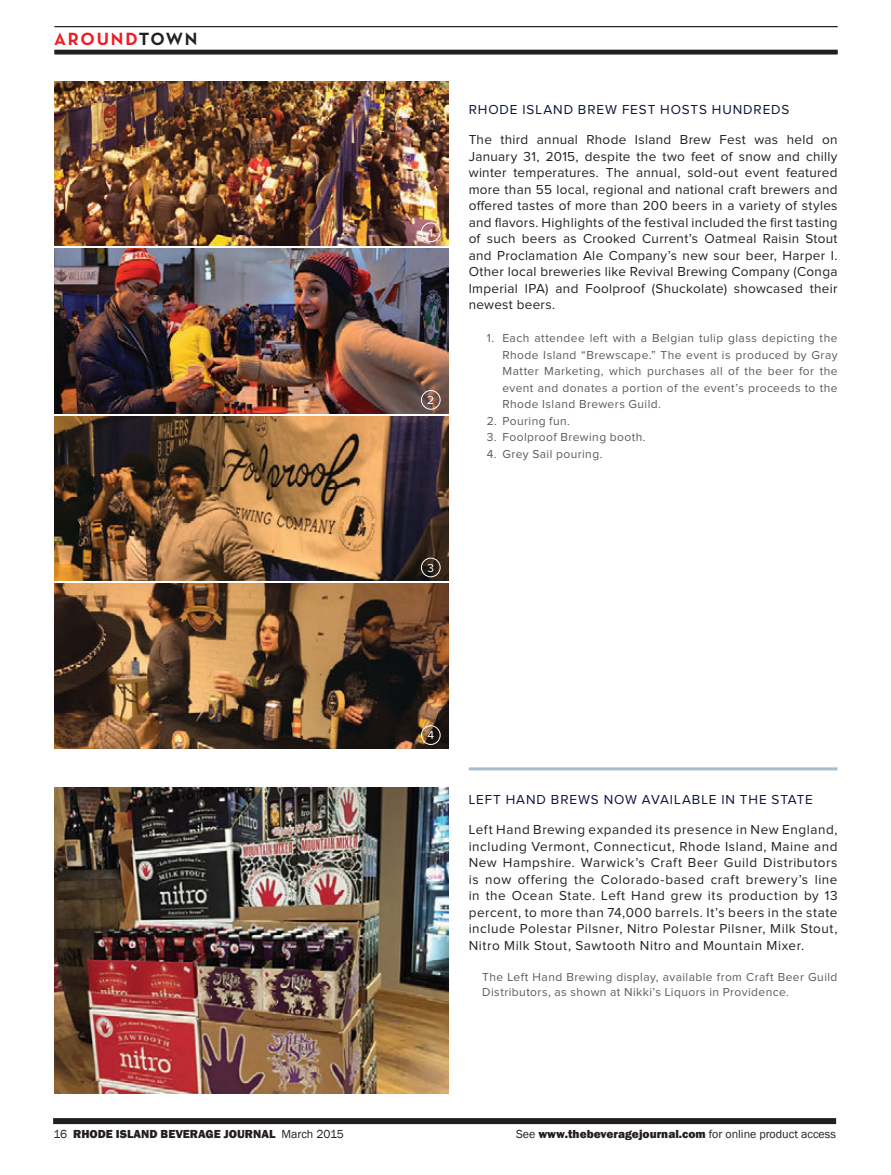
<style>
.page{position:relative;width:891px;height:1175px;background:#fff}
.page>*{position:absolute;margin:0;border:0;box-sizing:border-box;transform-origin:0 0}
.t1{font:700 18px "Neutra Text";letter-spacing:.1em;color:#ee1d23}
.t2{font:13.5px/16.5px "Proxima Nova";letter-spacing:.03em;color:#231f20;text-align:justify}
.t3{font:13.5px "Proxima Nova";letter-spacing:.065em;color:#0b153c}
.t4{font:12px/16.5px "Proxima Nova";letter-spacing:.035em;color:#5b5b5e;text-align:justify}
.t5{font:800 12px "Franklin Gothic";color:#231f20}
.t6{font:12px "Proxima Nova";color:#fff}
.s1{color:#231f20}
.s2{font-weight:400}
</style>
<div class="page">
<div style="left:53px;top:1118px;width:783px;height:6px;background:#231f20"></div>
<hr style="left:55px;top:50px;width:783px;height:4px;background:#231f20">
<hr style="left:55px;top:26px;width:783px;height:1px;background:#231f20">
<img style="left:54px;top:81px;width:395px;height:165px">
<img style="left:54px;top:249px;width:395px;height:164px">
<img style="left:54px;top:416px;width:395px;height:165px">
<img style="left:54px;top:584px;width:394px;height:164px">
<div style="left:421px;top:222px;width:20px;height:20px;border:1px solid #fff;border-radius:50%"></div>
<div style="left:421px;top:390px;width:20px;height:19px;border:1px solid #fff;border-radius:50%"></div>
<div style="left:421px;top:558px;width:20px;height:19px;border:1px solid #fff;border-radius:50%"></div>
<div style="left:421px;top:725px;width:20px;height:20px;border:1px solid #fff;border-radius:50%"></div>
<hr style="left:469px;top:767px;width:369px;height:3px;background:#a3bdcb">
<img style="left:54px;top:788px;width:395px;height:306px">
<p class="t1" style="left:54px;top:27px;width:145px">AROUND<span class="s1">TOWN</span></p>
<p class="t6" style="left:429px;top:227px;width:6px">1</p>
<p class="t6" style="left:427px;top:395px;width:9px">2</p>
<p class="t3" style="left:469px;top:103px;width:322px">RHODE ISLAND BREW FEST HOSTS HUNDREDS</p>
<p class="t2" style="left:469px;top:132px;width:370px">The third annual Rhode Island Brew Fest was held on January 31, 2015, despite the two feet of snow and chilly winter temperatures. The annual, sold-out event featured more than 55 local, regional and national craft brewers and offered tastes of more than 200 beers in a variety of styles and flavors. Highlights of the festival included the first tasting of such beers as Crooked Current’s Oatmeal Raisin Stout and Proclamation Ale Company’s new sour beer, Harper I.<br>Other local breweries like Revival Brewing Company (Conga Imperial IPA) and Foolproof (Shuckolate) showcased their newest beers.</p>
<p class="t4" style="left:502px;top:330px;width:337px;text-indent:-16px">1. Each attendee left with a Belgian tulip glass depicting the Rhode Island “Brewscape.” The event is produced by Gray Matter Marketing, which purchases all of the beer for the event and donates a portion of the event’s proceeds to the Rhode Island Brewers Guild.</p>
<p class="t4" style="left:487px;top:413px;width:85px">2. Pouring fun.</p>
<p class="t4" style="left:487px;top:429px;width:160px">3. Foolproof Brewing booth.</p>
<p class="t4" style="left:487px;top:446px;width:117px">4. Grey Sail pouring.</p>
<p class="t6" style="left:427px;top:562px;width:8px">3</p>
<p class="t6" style="left:427px;top:730px;width:8px">4</p>
<p class="t3" style="left:469px;top:793px;width:346px">LEFT HAND BREWS NOW AVAILABLE IN THE STATE</p>
<p class="t2" style="left:469px;top:822px;width:370px">Left Hand Brewing expanded its presence in New England, including Vermont, Connecticut, Rhode Island, Maine and New Hampshire. Warwick’s Craft Beer Guild Distributors is now offering the Colorado-based craft brewery’s line in the Ocean State. Left Hand grew its production by 13 percent, to more than 74,000 barrels. It’s beers in the state include Polestar Pilsner, Nitro Polestar Pilsner, Milk Stout, Nitro Milk Stout, Sawtooth Nitro and Mountain Mixer.</p>
<p class="t4" style="left:482px;top:970px;width:357px;line-height:15px">The Left Hand Brewing display, available from Craft Beer Guild<br>Distributors, as shown at Nikki’s Liquors in Providence.</p>
<p class="t5" style="left:53px;top:1125px;width:292px"><span class="s2">16</span> RHODE ISLAND BEVERAGE JOURNAL <span class="s2">March 2015</span></p>
<p class="t5" style="left:516px;top:1126px;width:321px"><span class="s2">See</span> www.thebeveragejournal.com <span class="s2">for online product access</span></p>
</div>
